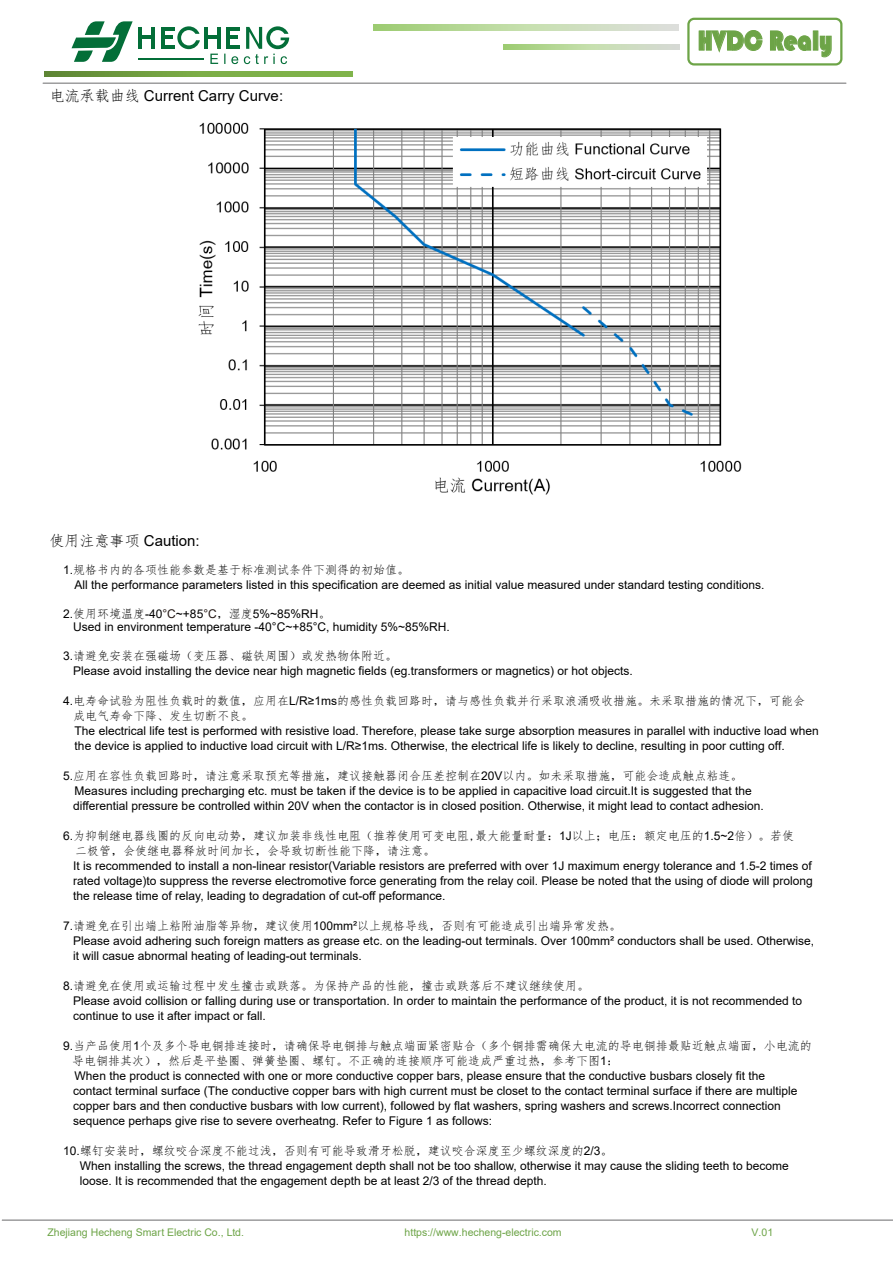
<style>
.page{position:relative;width:893px;height:1263px;background:#fff}
.page>*{position:absolute;margin:0;border:0;box-sizing:border-box;transform-origin:0 0}
.t1{font:28.8px "ST Hupo";color:#6da447;scale:.86 1}
.t2{font:15px "Arial";color:#000}
.t3{font:12px/15px "Arial";color:#000}
.t4{font:12px/15px "Fang Song";color:#000}
.t5{font:10.5px "Arial";color:#6da447}
.s1{font-family:"Fang Song"}
.s2{font-family:"Arial"}
.s3{color:#231815}
</style>
<div class="page">
<hr style="left:2px;top:1219px;width:891px;height:2px;background:#9d9d9e">
<svg style="left:44px;top:71px;width:309px;height:6px;background:#75a543"></svg>
<svg style="left:373px;top:25px;width:306px;height:6px;background:#c1daab"></svg>
<svg style="left:503px;top:44px;width:176px;height:6px"></svg>
<hr style="left:43px;top:82px;width:803px;height:2px;background:#9d9d9e">
<svg style="left:72px;top:21px;width:61px;height:41px"></svg>
<hr style="left:138px;top:27px;width:3px;height:22px;background:#036e38">
<hr style="left:151px;top:27px;width:3px;height:22px;background:#036e38">
<svg style="left:141px;top:36px;width:10px;height:3px"></svg>
<hr style="left:205px;top:27px;width:3px;height:22px;background:#036e38">
<svg style="left:162px;top:26px;width:38px;height:23px"></svg>
<hr style="left:138px;top:58px;width:66px;height:1px;background:#036e38">
<svg style="left:208px;top:26px;width:81px;height:38px"></svg>
<svg style="left:698px;top:30px;width:65px;height:23px"></svg>
<svg style="left:770px;top:30px;width:41px;height:21px"></svg>
<div style="left:813px;top:31px;width:5px;height:20px;border:1px solid #6da447"></div>
<svg style="left:819px;top:35px;width:13px;height:23px"></svg>
<div style="left:687px;top:18px;width:155px;height:48px;border:2px solid #6da447;border-radius:6px"></div>
<img style="left:198px;top:122px;width:544px;height:373px">
<p class="t2" style="left:50px;top:85px;width:235px"><span class="s1">电流承载曲线</span> Current Carry Curve:</p>
<h1 class="t1" style="left:698px;top:27px;width:158px">HVDC Realy</h1>
<p class="t2" style="left:50px;top:531px;width:152px"><span class="s1">使用注意事项</span> Caution:</p>
<p class="t4" style="left:63px;top:562px;width:348px"><span class="s2">1.</span>规格书内的各项性能参数是基于标准测试条件下测得的初始值。</p>
<p class="t3" style="left:75px;top:577px;width:691px">All the performance parameters listed in this specification are deemed as initial value measured under standard testing conditions.</p>
<p class="t3" style="left:73px;top:606px;width:378px;line-height:13.5px;text-indent:-10px">2.<span class="s1">使用环境温度</span>-40<span class="s3">°C</span>~+85<span class="s3">°C</span><span class="s1">，湿度</span>5%~85%RH<span class="s1">。<br></span>Used in environment temperature -40°C~+85°C, humidity 5%~85%RH.</p>
<p class="t4" style="left:63px;top:649px;width:336px"><span class="s2">3.</span>请避免安装在强磁场（变压器、磁铁周围）或发热物体附近。</p>
<p class="t3" style="left:73px;top:664px;width:561px">Please avoid installing the device near high magnetic fields (eg.transformers or magnetics) or hot objects.</p>
<p class="t4" style="left:73px;top:693px;width:734px;text-indent:-10px"><span class="s2">4.</span>电寿命试验为阻性负载时的数值，应用在<span class="s2">L/R≥1ms</span>的感性负载回路时，请与感性负载并行采取浪涌吸收措施。未采取措施的情况下，可能会成电气寿命下降、发生切断不良。</p>
<p class="t3" style="left:75px;top:723px;width:746px">The electrical life test is performed with resistive load. Therefore, please take surge absorption measures in parallel with inductive load when the device is applied to inductive load circuit with L/R≥1ms. Otherwise, the electrical life is likely to decline, resulting in poor cutting off.</p>
<p class="t4" style="left:63px;top:768px;width:681px"><span class="s2">5.</span>应用在容性负载回路时，请注意采取预充等措施，建议接触器闭合压差控制在<span class="s2">20V</span>以内。如未采取措施，可能会造成触点粘连。</p>
<p class="t3" style="left:73px;top:783px;width:692px">Measures including precharging etc. must be taken if the device is to be applied in capacitive load circuit.It is suggested that the differential pressure be controlled within 20V when the contactor is in closed position. Otherwise, it might lead to contact adhesion.</p>
<p class="t4" style="left:75px;top:828px;width:721px;text-indent:-12px"><span class="s2">6.</span>为抑制继电器线圈的反向电动势，建议加装非线性电阻（推荐使用可变电阻,最大能量耐量：<span class="s2">1J</span>以上；电压：额定电压的<span class="s2">1.5~2</span>倍）。若使二极管，会使继电器释放时间加长，会导致切断性能下降，请注意。</p>
<p class="t3" style="left:73px;top:858px;width:741px;text-align:justify">It is recommended to install a non-linear resistor(Variable resistors are preferred with over 1J maximum energy tolerance and 1.5-2 times of rated voltage)to suppress the reverse electromotive force generating from the relay coil. Please be noted that the using of diode will prolong the release time of relay, leading to degradation of cut-off peformance.</p>
<p class="t4" style="left:63px;top:918px;width:560px"><span class="s2">7.</span>请避免在引出端上粘附油脂等异物，建议使用<span class="s2">100mm²</span>以上规格导线，否则有可能造成引出端异常发热。</p>
<p class="t3" style="left:73px;top:933px;width:742px">Please avoid adhering such foreign matters as grease etc. on the leading-out terminals. Over 100mm² conductors shall be used. Otherwise, it will casue abnormal heating of leading-out terminals.</p>
<p class="t4" style="left:63px;top:978px;width:528px"><span class="s2">8.</span>请避免在使用或运输过程中发生撞击或跌落。为保持产品的性能，撞击或跌落后不建议继续使用。</p>
<p class="t3" style="left:73px;top:993px;width:730px">Please avoid collision or falling during use or transportation. In order to maintain the performance of the product, it is not recommended to continue to use it after impact or fall.</p>
<p class="t4" style="left:72px;top:1038px;width:741px;text-indent:-9px"><span class="s2">9.</span>当产品使用<span class="s2">1</span>个及多个导电铜排连接时，请确保导电铜排与触点端面紧密贴合（多个铜排需确保大电流的导电铜排最贴近触点端面，小电流的导电铜排其次），然后是平垫圈、弹簧垫圈、螺钉。不正确的连接顺序可能造成严重过热，参考下图<span class="s2">1</span>：</p>
<p class="t3" style="left:73px;top:1068px;width:726px">When the product is connected with one or more conductive copper bars, please ensure that the conductive busbars closely fit the contact terminal surface (The conductive copper bars with high current must be closet to the contact terminal surface if there are multiple copper bars and then conductive busbars with low current), followed by flat washers, spring washers and screws.Incorrect connection sequence perhaps give rise to severe overheatng. Refer to Figure 1 as follows:</p>
<p class="t4" style="left:63px;top:1143px;width:551px"><span class="s2">10.</span>螺钉安装时，螺纹咬合深度不能过浅，否则有可能导致滑牙松脱，建议咬合深度至少螺纹深度的<span class="s2">2/3</span>。</p>
<p class="t3" style="left:80px;top:1158px;width:711px">When installing the screws, the thread engagement depth shall not be too shallow, otherwise it may cause the sliding teeth to become loose. It is recommended that the engagement depth be at least 2/3 of the thread depth.</p>
<p class="t5" style="left:48px;top:1225px;width:198px">Zhejiang Hecheng Smart Electric Co., Ltd.</p>
<p class="t5" style="left:405px;top:1225px;width:159px">https://www.hecheng-electric.com</p>
<p class="t5" style="left:752px;top:1225px;width:23px">V.01</p>
</div>
